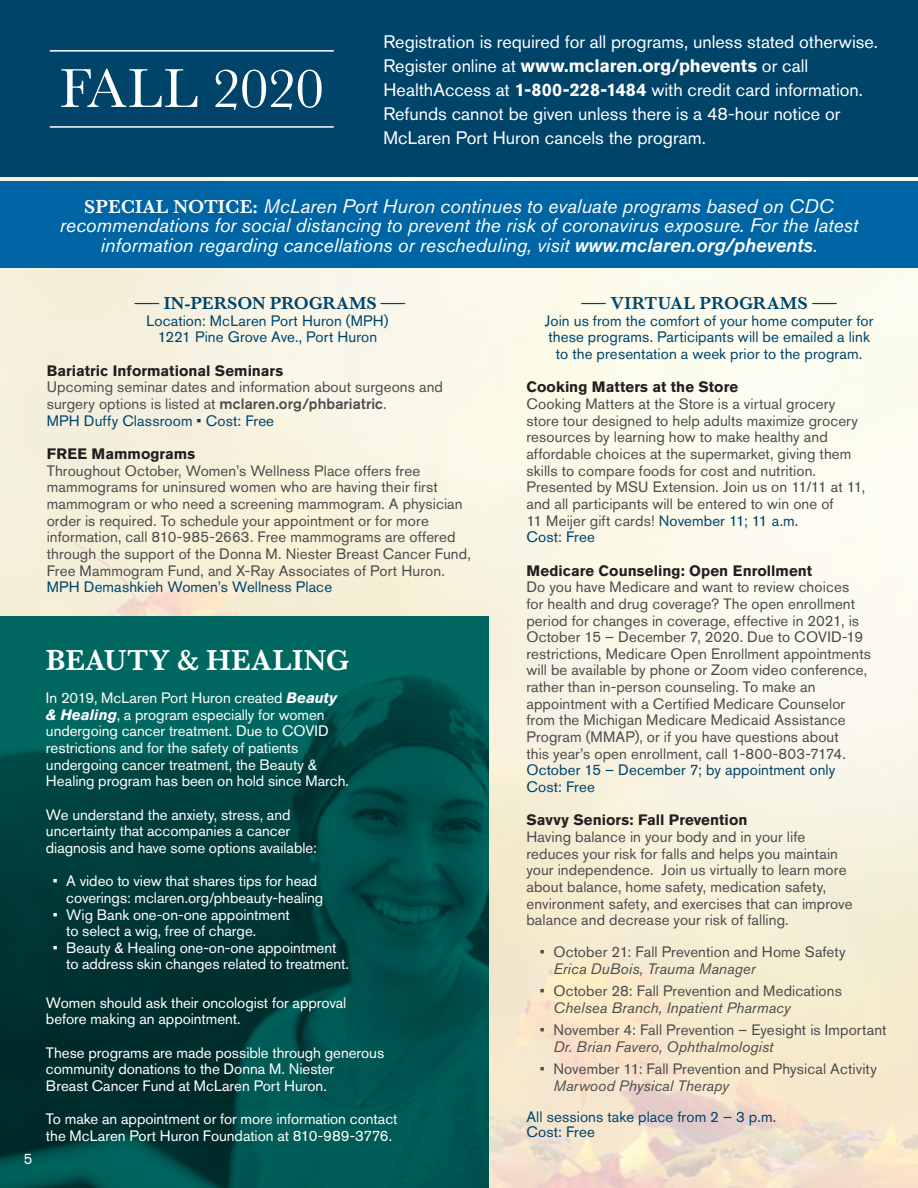
<style>
.page{position:relative;width:918px;height:1188px;background:#fff}
.page>*{position:absolute;margin:0;border:0;box-sizing:border-box;transform-origin:0 0}
.t1{font:57px "Baskerville";letter-spacing:-.015em;color:#fff}
.t2{font:600 30px "Baskerville";letter-spacing:.01em;color:#fff}
.t3{font:italic 19.5px/19.5px "Akzidenz Grotesk Std";color:#fff;text-align:center}
.t4{font:18px/24px "Akzidenz Grotesk Std";color:#fff}
.t5{font:600 18px "Baskerville";color:#00446a}
.t6{font:15px/16.6px "Akzidenz Grotesk Std";letter-spacing:.005em;color:#4b4c4d}
.t7{font:15px/16.6px "Akzidenz Grotesk Std";letter-spacing:-.005em;color:#fff}
.t8{font:15px/16.6px "Akzidenz Grotesk Std";letter-spacing:.005em;color:#00446a;text-align:center}
.t9{font:700 15px "Akzidenz Grotesk Std";letter-spacing:.005em;color:#231f20}
.t10{font:italic 15px "Akzidenz Grotesk Std";letter-spacing:.005em;color:#4b4c4d}
.s1{font-weight:700}
.s2{font-family:"Baskerville";font-weight:600;font-style:normal}
.s3{font-weight:500}
.s4{color:#00446a}
.s5{font-weight:700;font-style:italic}
</style>
<div class="page">
<img style="left:0;top:177px;width:918px;height:1011px">
<div style="left:0;top:0;width:918px;height:177px;background:#00446a"></div>
<div style="left:0;top:181px;width:918px;height:87px;background:#0065a4"></div>
<img style="left:0;top:617px;width:488px;height:571px">
<hr style="left:50px;top:50px;width:284px;height:2px;background:#fff">
<hr style="left:50px;top:126px;width:284px;height:2px;background:#fff">
<h1 class="t1" style="left:60px;top:52px;width:266px">FALL 2020</h1>
<p class="t4" style="left:383px;top:29px;width:496px">Registration is required for all programs, unless stated otherwise.<br>Register online at <span class="s1">www.mclaren.org/phevents</span> or call HealthAccess at <span class="s1">1-800-228-1484</span> with credit card information.<br>Refunds cannot be given unless there is a 48-hour notice or McLaren Port Huron cancels the program.</p>
<p class="t3" style="left:60px;top:196px;width:800px"><span class="s2">SPECIAL NOTICE:</span> McLaren Port Huron continues to evaluate programs based on CDC recommendations for social distancing to prevent the risk of coronavirus exposure. For the latest information regarding cancellations or rescheduling, visit <span class="s3">www.mclaren.org/phevents</span>.</p>
<p class="t5" style="left:135px;top:291px;width:272px">––– IN-PERSON PROGRAMS –––</p>
<p class="t8" style="left:147px;top:312px;width:244px">Location: McLaren Port Huron (MPH)<br>1221 Pine Grove Ave., Port Huron</p>
<p class="t9" style="left:47px;top:362px;width:238px">Bariatric Informational Seminars</p>
<p class="t6" style="left:47px;top:379px;width:398px">Upcoming seminar dates and information about surgeons and surgery options is listed at <span class="s3">mclaren.org/phbariatric</span>.<br><span class="s4">MPH Duffy Classroom • Cost: Free</span></p>
<p class="t9" style="left:47px;top:445px;width:150px">FREE Mammograms</p>
<p class="t6" style="left:47px;top:462px;width:426px">Throughout October, Women’s Wellness Place offers free mammograms for uninsured women who are having their first mammogram or who need a screening mammogram. A physician order is required. To schedule your appointment or for more information, call 810-985-2663. Free mammograms are offered through the support of the Donna M. Niester Breast Cancer Fund, Free Mammogram Fund, and X-Ray Associates of Port Huron.</p>
<p class="t8" style="left:47px;top:579px;width:287px">MPH Demashkieh Women’s Wellness Place</p>
<p class="t7" style="left:24px;top:1151px;width:10px">5</p>
<h2 class="t2" style="left:46px;top:639px;width:304px">BEAUTY &amp; HEALING</h2>
<p class="t7" style="left:46px;top:689px;width:305px">In 2019, McLaren Port Huron created <span class="s5">Beauty &amp; Healing</span>, a program especially for women undergoing cancer treatment. Due to COVID restrictions and for the safety of patients undergoing cancer treatment, the Beauty &amp; Healing program has been on hold since March.</p>
<p class="t7" style="left:46px;top:806px;width:272px">We understand the anxiety, stress, and uncertainty that accompanies a cancer diagnosis and have some options available:</p>
<p class="t7" style="left:66px;top:873px;width:259px;text-indent:-14px">• A video to view that shares tips for head coverings: mclaren.org/phbeauty-healing</p>
<p class="t7" style="left:66px;top:906px;width:225px;text-indent:-14px">• Wig Bank one-on-one appointment to select a wig, free of charge.</p>
<p class="t7" style="left:66px;top:939px;width:284px;text-indent:-14px">• Beauty &amp; Healing one-on-one appointment to address skin changes related to treatment.</p>
<p class="t7" style="left:46px;top:994px;width:302px">Women should ask their oncologist for approval before making an appointment.</p>
<p class="t7" style="left:46px;top:1044px;width:340px">These programs are made possible through generous community donations to the Donna M. Niester<br>Breast Cancer Fund at McLaren Port Huron.</p>
<p class="t7" style="left:46px;top:1111px;width:353px">To make an appointment or for more information contact the McLaren Port Huron Foundation at 810-989-3776.</p>
<p class="t5" style="left:582px;top:291px;width:257px">––– VIRTUAL PROGRAMS –––</p>
<p class="t8" style="left:545px;top:312px;width:330px">Join us from the comfort of your home computer for these programs. Participants will be emailed a link to the presentation a week prior to the program.</p>
<p class="t9" style="left:526px;top:379px;width:213px">Cooking Matters at the Store</p>
<p class="t6" style="left:526px;top:395px;width:340px">Cooking Matters at the Store is a virtual grocery store tour designed to help adults maximize grocery resources by learning how to make healthy and affordable choices at the supermarket, giving them skills to compare foods for cost and nutrition.<br>Presented by MSU Extension. Join us on 11/11 at 11, and all participants will be entered to win one of<br>11 Meijer gift cards! <span class="s4">November 11; 11 a.m.<br>Cost: Free</span></p>
<p class="t9" style="left:526px;top:562px;width:287px">Medicare Counseling: Open Enrollment</p>
<p class="t6" style="left:526px;top:579px;width:346px">Do you have Medicare and want to review choices<br>for health and drug coverage? The open enrollment period for changes in coverage, effective in 2021, is October 15 – December 7, 2020. Due to COVID-19 restrictions, Medicare Open Enrollment appointments will be available by phone or Zoom video conference, rather than in-person counseling. To make an appointment with a Certified Medicare Counselor from the Michigan Medicare Medicaid Assistance Program (MMAP), or if you have questions about<br>this year’s open enrollment, call 1-800-803-7174.</p>
<p class="t8" style="left:526px;top:762px;width:310px;text-align:left">October 15 – December 7; by appointment only<br>Cost: Free</p>
<p class="t9" style="left:526px;top:811px;width:223px">Savvy Seniors: Fall Prevention</p>
<p class="t6" style="left:526px;top:828px;width:328px">Having balance in your body and in your life reduces your risk for falls and helps you maintain your independence. Join us virtually to learn more about balance, home safety, medication safety, environment safety, and exercises that can improve balance and decrease your risk of falling.</p>
<p class="t6" style="left:540px;top:944px;width:307px">• October 21: Fall Prevention and Home Safety</p>
<p class="t10" style="left:553px;top:960px;width:204px">Erica DuBois, Trauma Manager</p>
<p class="t6" style="left:540px;top:983px;width:303px">• October 28: Fall Prevention and Medications</p>
<p class="t10" style="left:553px;top:999px;width:239px">Chelsea Branch, Inpatient Pharmacy</p>
<p class="t6" style="left:540px;top:1022px;width:348px">• November 4: Fall Prevention – Eyesight is Important</p>
<p class="t10" style="left:553px;top:1038px;width:221px">Dr. Brian Favero, Ophthalmologist</p>
<p class="t6" style="left:540px;top:1061px;width:338px">• November 11: Fall Prevention and Physical Activity</p>
<p class="t10" style="left:553px;top:1077px;width:177px">Marwood Physical Therapy</p>
<p class="t8" style="left:526px;top:1109px;width:251px;line-height:15px;text-align:left">All sessions take place from 2 – 3 p.m.<br>Cost: Free</p>
</div>
